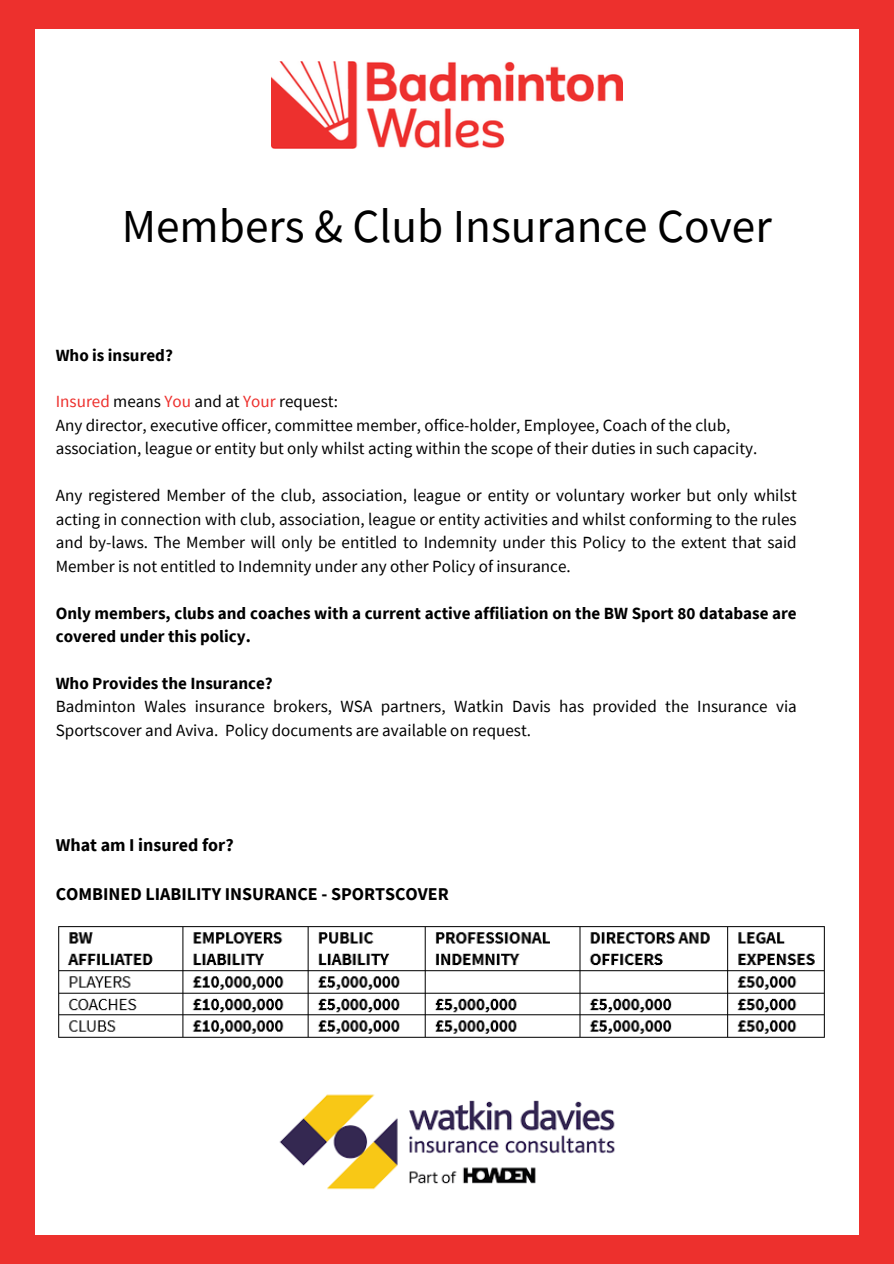
<style>
.page{position:relative;width:894px;height:1264px;background:#fff}
.page>*{position:absolute;margin:0;border:0;box-sizing:border-box;transform-origin:0 0}
.t1{font:47.25px "Source Sans Pro";color:#000}
.t2{font:700 18px "Source Sans Pro";color:#000}
.t3{font:17.1px/23.4px "Source Sans Pro";color:#000;text-align:justify}
.t4{font:700 17.1px/23.4px "Source Sans Pro";color:#000}
.s1{color:#ed302d}
</style>
<div class="page">
<div style="left:0;top:0;width:893px;height:1263px;background:#ed302d"></div>
<div style="left:35px;top:29px;width:823px;height:1205px;background:#fff"></div>
<img style="left:271px;top:62px;width:351px;height:86px">
<img style="left:279px;top:1094px;width:336px;height:96px">
<img style="left:58px;top:926px;width:767px;height:112px">
<h2 class="t1" style="left:122px;top:196px;width:651px">Members &amp; Club Insurance Cover</h2>
<h3 class="t4" style="left:56px;top:343px;width:119px">Who is insured?</h3>
<p class="t3" style="left:56px;top:389px;width:283px"><span class="s1">Insured</span> means <span class="s1">You</span> and at <span class="s1">Your</span> request:</p>
<p class="t3" style="left:56px;top:413px;width:676px">Any director, executive officer, committee member, office-holder, Employee, Coach of the club,</p>
<p class="t3" style="left:56px;top:436px;width:703px">association, league or entity but only whilst acting within the scope of their duties in such capacity.</p>
<p class="t3" style="left:56px;top:483px;width:742px">Any registered Member of the club, association, league or entity or voluntary worker but only whilst acting in connection with club, association, league or entity activities and whilst conforming to the rules and by-laws. The Member will only be entitled to Indemnity under this Policy to the extent that said Member is not entitled to Indemnity under any other Policy of insurance.</p>
<h3 class="t4" style="left:56px;top:601px;width:742px">Only members, clubs and coaches with a current active affiliation on the BW Sport 80 database are covered under this policy.</h3>
<p class="t4" style="left:56px;top:671px;width:218px">Who Provides the Insurance?</p>
<p class="t3" style="left:56px;top:694px;width:742px">Badminton Wales insurance brokers, WSA partners, Watkin Davis has provided the Insurance via<br>Sportscover and Aviva. Policy documents are available on request.</p>
<p class="t2" style="left:56px;top:833px;width:179px">What am I insured for?</p>
<p class="t2" style="left:56px;top:882px;width:394px">COMBINED LIABILITY INSURANCE - SPORTSCOVER</p>
</div>
